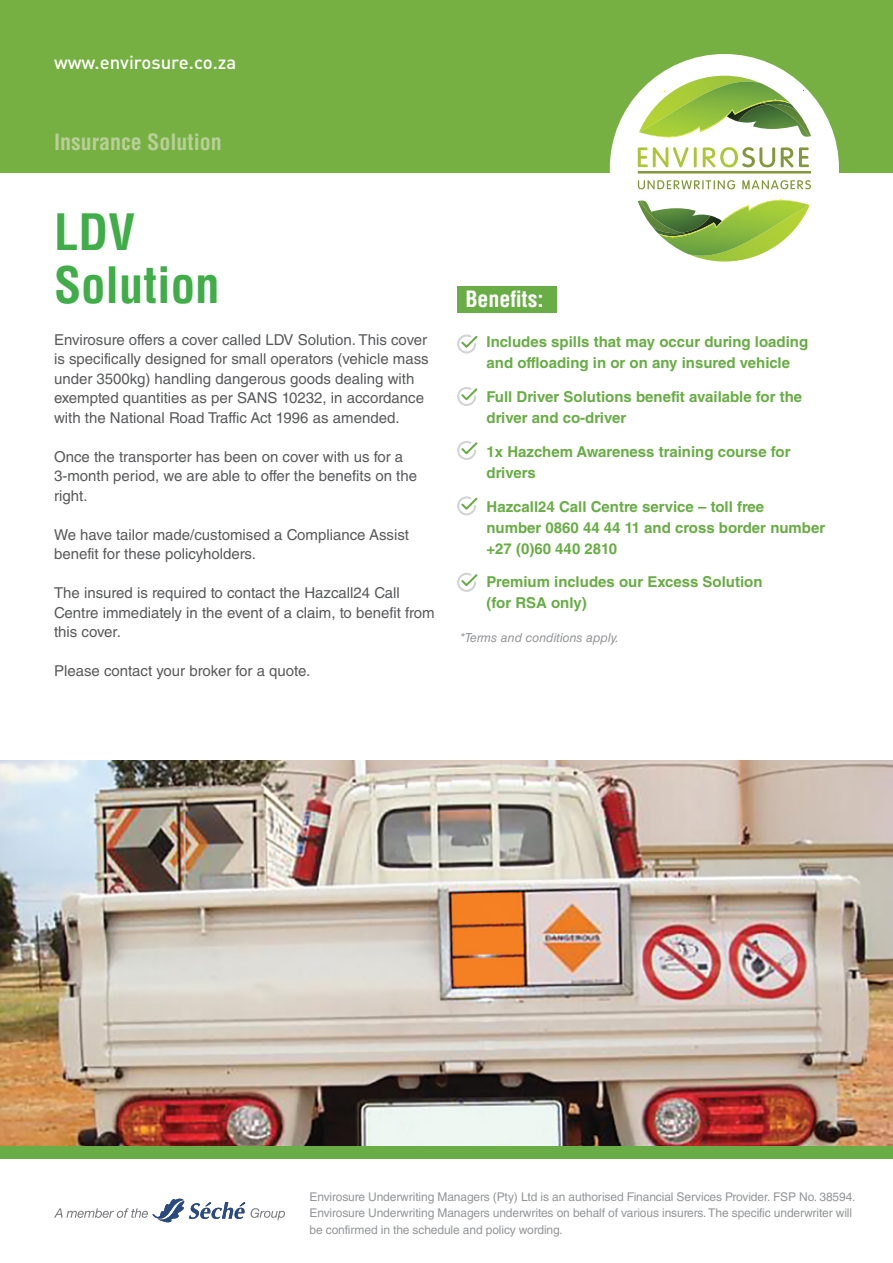
<style>
.page{position:relative;width:893px;height:1263px;background:#fff}
.page>*{position:absolute;margin:0;border:0;box-sizing:border-box;transform-origin:0 0}
.t1{font:700 condensed 48.9px/53.4px "Helvetica LT Std";color:#41ad49}
.t2{font:700 condensed 21.9px "Helvetica LT Std";color:#b8d097}
.t3{font:700 condensed 21.9px "Helvetica LT Std";color:#fff}
.t4{font:500 18.6px "DIN";color:#fff}
.t5{font:15px/19.5px "Helvetica LT Std";color:#58595b}
.t6{font:700 15px/21px "Helvetica LT Std";color:#68ad45}
.t7{font:italic 12.3px "Helvetica LT Std";color:#939598}
.t8{font:12px/16.5px "Helvetica LT Std";letter-spacing:-.01em;color:#939598}
</style>
<div class="page">
<img style="left:0;top:760px;width:893px;height:386px">
<div style="left:0;top:0;width:893px;height:172px;background:#76b043"></div>
<svg style="left:457px;top:334px;width:21px;height:20px"></svg>
<svg style="left:457px;top:387px;width:21px;height:19px"></svg>
<svg style="left:457px;top:441px;width:21px;height:19px"></svg>
<svg style="left:457px;top:496px;width:21px;height:20px"></svg>
<svg style="left:457px;top:573px;width:21px;height:19px"></svg>
<div style="left:457px;top:286px;width:99px;height:26px;background:#68ad45"></div>
<div style="left:610px;top:54px;width:229px;height:229px;background:#fff;border-radius:50%"></div>
<svg style="left:638px;top:200px;width:149px;height:61px"></svg>
<img style="left:658px;top:200px;width:152px;height:37px">
<svg style="left:639px;top:76px;width:172px;height:62px"></svg>
<img style="left:639px;top:100px;width:152px;height:37px">
<svg style="left:638px;top:147px;width:171px;height:20px"></svg>
<div style="left:638px;top:172px;width:172px;height:1px;border:1px solid #849b3b"></div>
<svg style="left:638px;top:180px;width:173px;height:9px"></svg>
<div style="left:0;top:1146px;width:893px;height:13px;background:#68ad45"></div>
<svg style="left:54px;top:1198px;width:191px;height:24px"></svg>
<svg style="left:251px;top:1208px;width:34px;height:12px"></svg>
<p class="t4" style="left:54px;top:51px;width:184px">www.envirosure.co.za</p>
<h2 class="t2" style="left:54px;top:128px;width:169px">Insurance Solution</h2>
<h1 class="t1" style="left:54px;top:205px;width:167px">LDV<br>Solution</h1>
<p class="t5" style="left:54px;top:330px;width:376px">Envirosure offers a cover called LDV Solution. This cover is specifically designed for small operators (vehicle mass under 3500kg) handling dangerous goods dealing with exempted quantities as per SANS 10232, in accordance with the National Road Traffic Act 1996 as amended.</p>
<p class="t5" style="left:54px;top:447px;width:365px">Once the transporter has been on cover with us for a<br>3-month period, we are able to offer the benefits on the right.</p>
<p class="t5" style="left:54px;top:525px;width:357px">We have tailor made/customised a Compliance Assist benefit for these policyholders.</p>
<p class="t5" style="left:54px;top:583px;width:382px">The insured is required to contact the Hazcall24 Call<br>Centre immediately in the event of a claim, to benefit from this cover.</p>
<p class="t5" style="left:54px;top:661px;width:258px">Please contact your broker for a quote.</p>
<h2 class="t3" style="left:465px;top:286px;width:80px">Benefits:</h2>
<p class="t6" style="left:486px;top:331px;width:323px">Includes spills that may occur during loading and offloading in or on any insured vehicle</p>
<p class="t6" style="left:486px;top:386px;width:317px">Full Driver Solutions benefit available for the driver and co-driver</p>
<p class="t6" style="left:486px;top:441px;width:305px">1x Hazchem Awareness training course for drivers</p>
<p class="t6" style="left:486px;top:496px;width:340px">Hazcall24 Call Centre service – toll free<br>number 0860 44 44 11 and cross border number +27 (0)60 440 2810</p>
<p class="t6" style="left:486px;top:571px;width:278px">Premium includes our Excess Solution (for RSA only)</p>
<p class="t7" style="left:460px;top:630px;width:160px">*Terms and conditions apply.</p>
<p class="t8" style="left:310px;top:1188px;width:548px">Envirosure Underwriting Managers (Pty) Ltd is an authorised Financial Services Provider. FSP No. 38594.<br>Envirosure Underwriting Managers underwrites on behalf of various insurers. The specific underwriter will be confirmed in the schedule and policy wording.</p>
</div>
